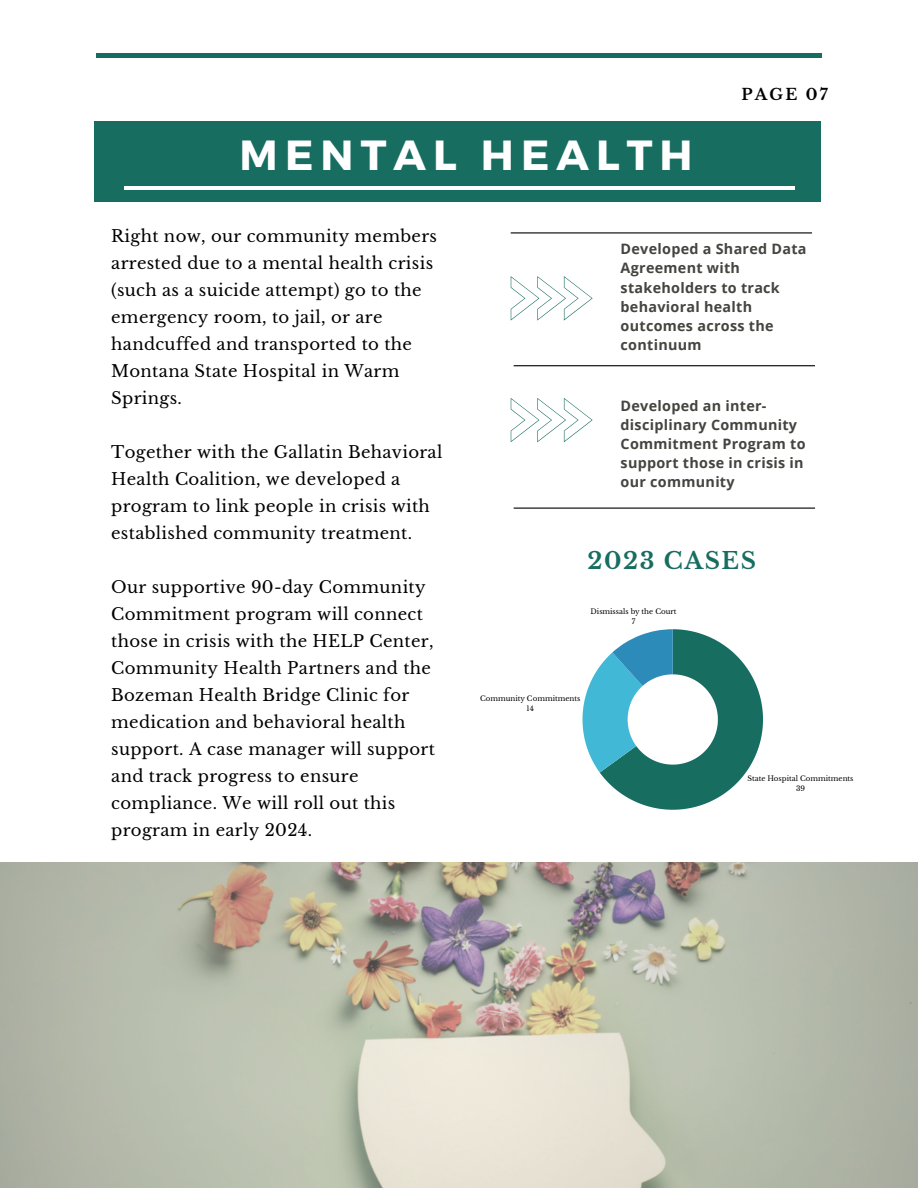
<style>
.page{position:relative;width:918px;height:1188px;background:#fff}
.page>*{position:absolute;margin:0;border:0;box-sizing:border-box;transform-origin:0 0}
.t1{font:700 42.15px "Montserrat";letter-spacing:.17em;color:#fff}
.t2{font:700 23.1px "Libre Baskerville";letter-spacing:.07em;color:#186d61}
.t3{font:16.5px/27px "Libre Baskerville";letter-spacing:.02em;color:#000}
.t4{font:700 15.6px "Libre Baskerville";letter-spacing:.14em;color:#000}
.t5{font:700 14.4px/19.2px "Open Sans";letter-spacing:.02em;color:#444440}
.t6{font:7.2px/10.5px "Libre Baskerville";color:#000;text-align:center}
</style>
<div class="page">
<div style="left:94px;top:122px;width:726px;height:79px;background:#186d61"></div>
<hr style="left:124px;top:187px;width:670px;height:3px;background:#fff">
<img style="left:0;top:862px;width:918px;height:326px">
<div style="left:96px;top:53px;width:725px;height:5px;background:#186d61"></div>
<svg style="left:511px;top:398px;width:82px;height:44px"></svg>
<svg style="left:511px;top:276px;width:82px;height:45px"></svg>
<hr style="left:514px;top:365px;width:301px;height:1px;background:#000">
<hr style="left:514px;top:508px;width:301px;height:1px;background:#000">
<hr style="left:511px;top:232px;width:301px;height:1px;background:#000">
<svg style="left:582px;top:629px;width:181px;height:181px"></svg>
<p class="t1" style="left:240px;top:128px;width:455px">MENTAL HEALTH</p>
<p class="t4" style="left:742px;top:85px;width:88px">PAGE 07</p>
<p class="t3" style="left:111px;top:223px;width:327px">Right now, our community members arrested due to a mental health crisis (such as a suicide attempt) go to the emergency room, to jail, or are handcuffed and transported to the<br>Montana State Hospital in Warm<br>Springs.</p>
<p class="t3" style="left:111px;top:439px;width:333px">Together with the Gallatin Behavioral Health Coalition, we developed a program to link people in crisis with established community treatment.</p>
<h3 class="t3" style="left:111px;top:574px;width:325px">Our supportive 90-day Community<br>Commitment program will connect those in crisis with the HELP Center,<br>Community Health Partners and the<br>Bozeman Health Bridge Clinic for medication and behavioral health support. A case manager will support and track progress to ensure compliance. We will roll out this program in early 2024.</h3>
<h4 class="t5" style="left:621px;top:239px;width:188px">Developed a Shared Data<br>Agreement with stakeholders to track behavioral health outcomes across the continuum</h4>
<h4 class="t5" style="left:621px;top:396px;width:187px">Developed an inter&shy;disciplinary Community<br>Commitment Program to support those in crisis in our community</h4>
<p class="t2" style="left:587px;top:547px;width:170px">2023 CASES</p>
<p class="t6" style="left:591px;top:606px;width:88px">Dismissals by the Court<br>7</p>
<p class="t6" style="left:480px;top:693px;width:102px">Community Commitments<br>14</p>
<p class="t6" style="left:747px;top:773px;width:108px">State Hospital Commitments<br>39</p>
</div>
